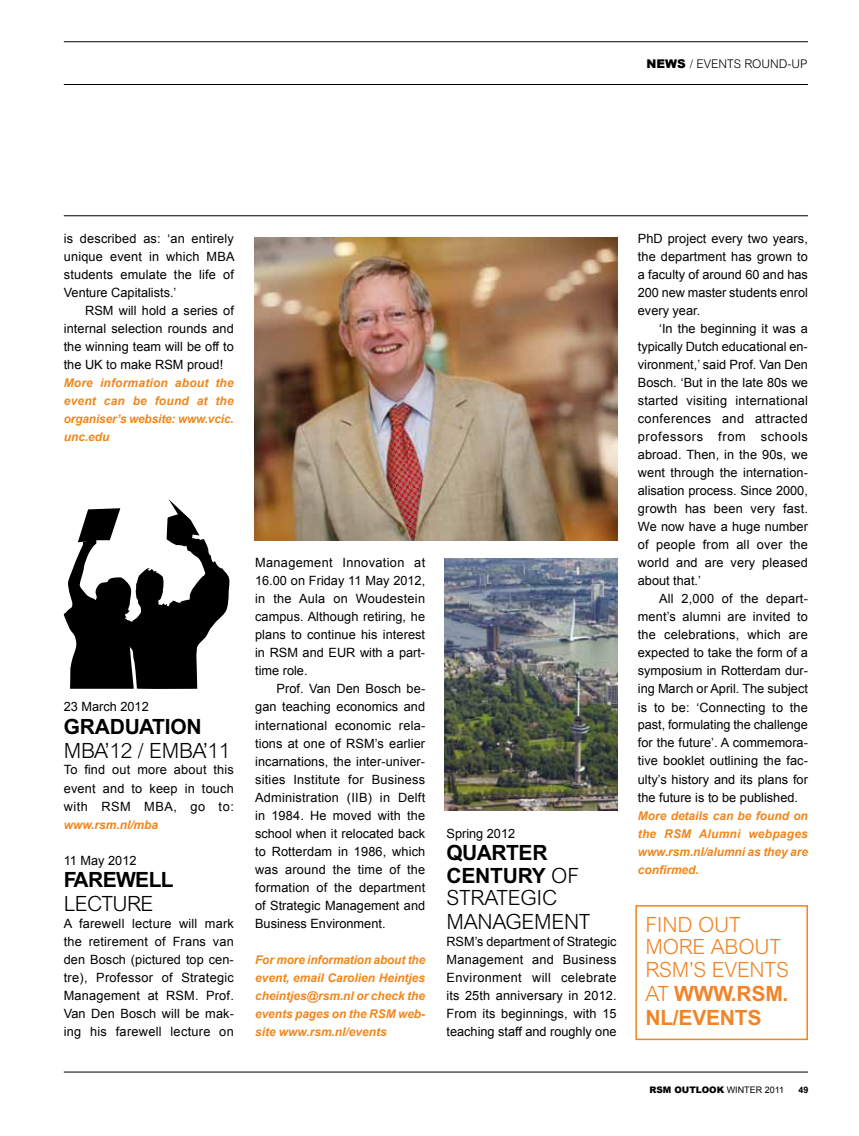
<style>
.page{position:relative;width:859px;height:1136px;background:#fff}
.page>*{position:absolute;margin:0;border:0;box-sizing:border-box;transform-origin:0 0}
.t1{font:300 21px/23px "Arial";letter-spacing:-.01em;color:#000}
.t2{font:300 21px/23.2px "Arial";letter-spacing:-.01em;color:#f18428}
.t3{font:700 21px "Arial";letter-spacing:-.01em;color:#000}
.t4{font:700 21px "Arial";letter-spacing:-.03em;color:#000}
.t5{font:300 21px "Arial";letter-spacing:-.03em;color:#000}
.t6{font:12.75px/18px "Arial";color:#000;text-align:justify}
.t7{font:italic 700 12px/18px "Arial";letter-spacing:-.005em;color:#f1861b;text-align:justify}
.t8{font:300 12px "Arial";color:#000}
.t9{font:900 9px "Arial";color:#000}
.t10{font:700 9px "Arial";color:#000}
.s1{font-weight:900}
.s2{font-weight:700}
.s3{font-weight:400}
</style>
<div class="page">
<hr style="left:64px;top:1071px;width:744px;height:1px;background:#000">
<hr style="left:64px;top:215px;width:744px;height:1px;background:#000">
<hr style="left:64px;top:41px;width:744px;height:1px;background:#000">
<hr style="left:64px;top:84px;width:744px;height:1px;background:#000">
<img style="left:254px;top:237px;width:363px;height:303px">
<img style="left:445px;top:558px;width:172px;height:252px">
<div style="left:635px;top:905px;width:173px;height:134px;border:2px solid #f1861b"></div>
<svg style="left:63px;top:499px;width:166px;height:190px"></svg>
<p class="t8" style="left:646px;top:57px;width:163px"><span class="s1">NEWS</span> / EVENTS ROUND-UP</p>
<p class="t6" style="left:64px;top:230px;width:172px">is described as: ‘an entirely unique event in which MBA students emulate the life of Venture Capitalists.’</p>
<p class="t6" style="left:64px;top:302px;width:172px;text-indent:21px">RSM will hold a series of internal selection rounds and the winning team will be off to the UK to make RSM proud!</p>
<p class="t7" style="left:64px;top:374px;width:172px">More information about the event can be found at the organiser’s website: www.vcic. unc.edu</p>
<p class="t6" style="left:64px;top:698px;width:87px">23 March 2012</p>
<h1 class="t3" style="left:64px;top:714px;width:139px">GRADUATION</h1>
<h1 class="t1" style="left:64px;top:739px;width:168px">MBA’12 / EMBA’11</h1>
<p class="t6" style="left:64px;top:761px;width:172px">To find out more about this event and to keep in touch with RSM MBA, go to:</p>
<p class="t7" style="left:64px;top:815px;width:96px">www.rsm.nl/mba</p>
<p class="t6" style="left:64px;top:851px;width:74px">11 May 2012</p>
<h1 class="t4" style="left:64px;top:867px;width:111px">FAREWELL</h1>
<h1 class="t5" style="left:64px;top:891px;width:91px">LECTURE</h1>
<p class="t6" style="left:64px;top:914px;width:172px">A farewell lecture will mark the retirement of Frans van den Bosch (pictured top cen&shy;tre), Professor of Strategic Management at RSM. Prof.<br>Van Den Bosch will be mak&shy;ing his farewell lecture on</p>
<p class="t6" style="left:255px;top:554px;width:172px">Management Innovation at 16.00 on Friday 11 May 2012, in the Aula on Woudestein campus. Although retiring, he plans to continue his interest in RSM and EUR with a part&shy;time role.</p>
<p class="t6" style="left:255px;top:680px;width:172px;text-indent:21px">Prof. Van Den Bosch be&shy;gan teaching economics and international economic rela&shy;tions at one of RSM’s earlier incarnations, the inter-univer&shy;sities Institute for Business Administration (IIB) in Delft in 1984. He moved with the school when it relocated back to Rotterdam in 1986, which was around the time of the formation of the department of Strategic Management and Business Environment.</p>
<p class="t7" style="left:255px;top:950px;width:172px">For more information about the event, email Carolien Heintjes cheintjes@rsm.nl or check the events pages on the RSM web&shy;site www.rsm.nl/events</p>
<p class="t6" style="left:446px;top:824px;width:70px">Spring 2012</p>
<h1 class="t1" style="left:446px;top:841px;width:146px"><span class="s2">QUARTER<br>CENTURY</span> OF<br>STRATEGIC<br>MANAGEMENT</h1>
<p class="t6" style="left:446px;top:932px;width:172px">RSM’s department of Strategic Management and Business Environment will celebrate its 25th anniversary in 2012.<br>From its beginnings, with 15 teaching staff and roughly one</p>
<p class="t6" style="left:638px;top:230px;width:172px">PhD project every two years, the department has grown to a faculty of around 60 and has 200 new master students enrol every year.</p>
<p class="t6" style="left:638px;top:320px;width:172px;text-indent:21px">‘In the beginning it was a typically Dutch educational en&shy;vironment,’ said Prof. Van Den Bosch. ‘But in the late 80s we started visiting international conferences and attracted professors from schools abroad. Then, in the 90s, we went through the internation&shy;alisation process. Since 2000, growth has been very fast.<br>We now have a huge number of people from all over the world and are very pleased about that.’</p>
<p class="t6" style="left:638px;top:590px;width:172px;text-indent:21px">All 2,000 of the depart&shy;ment’s alumni are invited to the celebrations, which are expected to take the form of a symposium in Rotterdam dur&shy;ing March or April. The subject is to be: ‘Connecting to the past, formulating the challenge for the future’. A commemora&shy;tive booklet outlining the fac&shy;ulty’s history and its plans for the future is to be published.</p>
<p class="t7" style="left:638px;top:806px;width:172px">More details can be found on the RSM Alumni webpages www.rsm.nl/alumni as they are confirmed.</p>
<h1 class="t2" style="left:645px;top:912px;width:145px">FIND OUT<br>MORE ABOUT<br>RSM’S EVENTS<br>AT <span class="s2">WWW.RSM.<br>NL/EVENTS</span></h1>
<p class="t9" style="left:649px;top:1082px;width:136px">RSM OUTLOOK <span class="s3">WINTER 2011</span></p>
<p class="t10" style="left:798px;top:1084px;width:12px">49</p>
</div>
